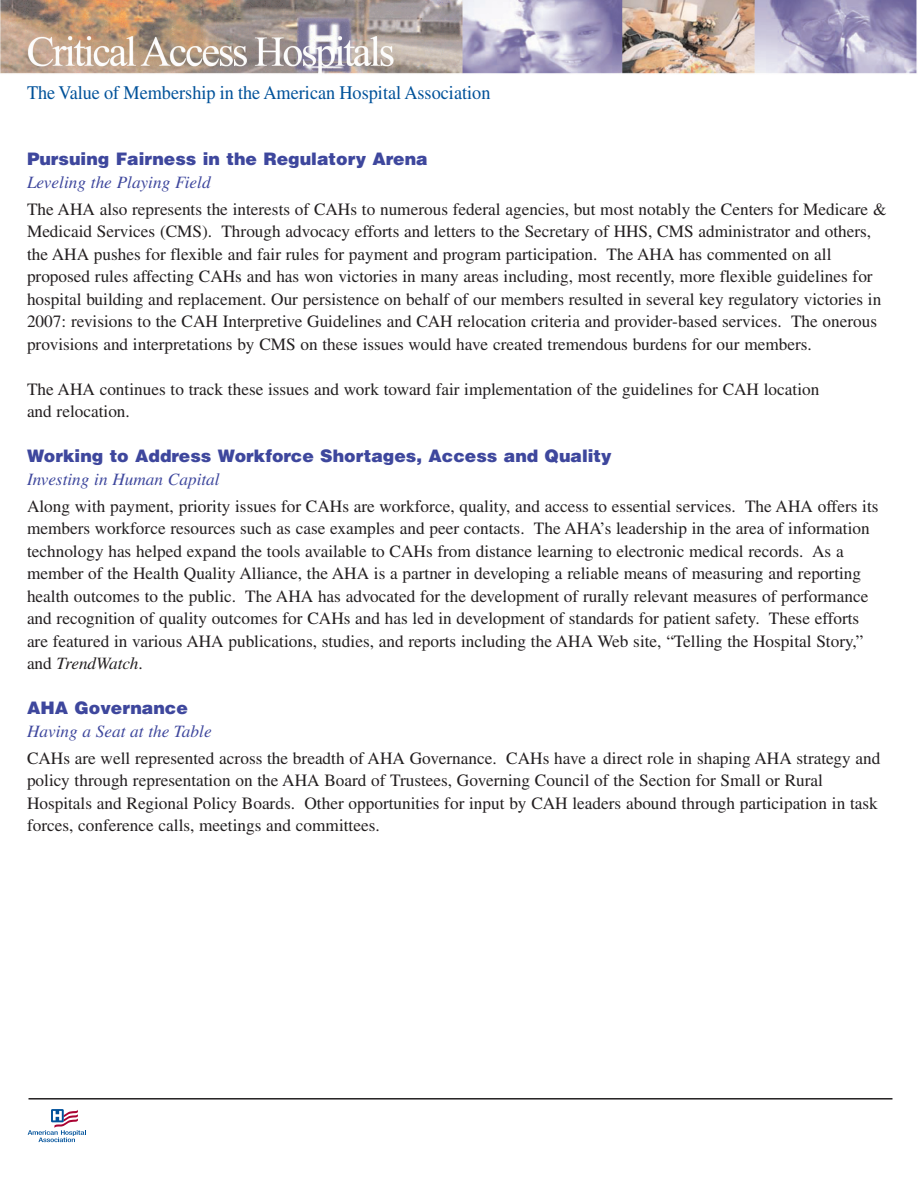
<style>
.page{position:relative;width:918px;height:1188px;background:#fff}
.page>*{position:absolute;margin:0;border:0;box-sizing:border-box;transform-origin:0 0}
.t1{font:19.2px "Times";color:#01529a;scale:.95 1}
.t2{font:17.25px/22.5px "Times";color:#231f20}
.t3{font:900 17.25px "Helvetica";color:#3e479d}
.t4{font:italic 17.25px "Times";color:#3e479d}
.s1{font-style:italic}
</style>
<div class="page">
<hr style="left:28px;top:1098px;width:864px;height:2px;background:#231f20">
<svg style="left:51px;top:1109px;width:13px;height:13px"></svg>
<svg style="left:28px;top:1110px;width:58px;height:32px"></svg>
<img style="left:0;top:0;width:917px;height:74px">
<p class="t1" style="left:27px;top:85px;width:489px">The Value of Membership in the American Hospital Association</p>
<p class="t3" style="left:27px;top:153px;width:402px">Pursuing Fairness in the Regulatory Arena</p>
<p class="t4" style="left:27px;top:176px;width:185px">Leveling the Playing Field</p>
<p class="t2" style="left:27px;top:200px;width:861px">The AHA also represents the interests of CAHs to numerous federal agencies, but most notably the Centers for Medicare &amp; Medicaid Services (CMS). Through advocacy efforts and letters to the Secretary of HHS, CMS administrator and others, the AHA pushes for flexible and fair rules for payment and program participation. The AHA has commented on all proposed rules affecting CAHs and has won victories in many areas including, most recently, more flexible guidelines for hospital building and replacement. Our persistence on behalf of our members resulted in several key regulatory victories in 2007: revisions to the CAH Interpretive Guidelines and CAH relocation criteria and provider-based services. The onerous provisions and interpretations by CMS on these issues would have created tremendous burdens for our members.</p>
<p class="t2" style="left:27px;top:380px;width:794px">The AHA continues to track these issues and work toward fair implementation of the guidelines for CAH location and relocation.</p>
<p class="t3" style="left:27px;top:450px;width:586px">Working to Address Workforce Shortages, Access and Quality</p>
<p class="t4" style="left:27px;top:473px;width:194px">Investing in Human Capital</p>
<p class="t2" style="left:27px;top:497px;width:853px">Along with payment, priority issues for CAHs are workforce, quality, and access to essential services. The AHA offers its members workforce resources such as case examples and peer contacts. The AHA’s leadership in the area of information technology has helped expand the tools available to CAHs from distance learning to electronic medical records. As a member of the Health Quality Alliance, the AHA is a partner in developing a reliable means of measuring and reporting health outcomes to the public. The AHA has advocated for the development of rurally relevant measures of performance and recognition of quality outcomes for CAHs and has led in development of standards for patient safety. These efforts are featured in various AHA publications, studies, and reports including the AHA Web site, “Telling the Hospital Story,” and <span class="s1">TrendWatch</span>.</p>
<p class="t3" style="left:27px;top:702px;width:162px">AHA Governance</p>
<p class="t4" style="left:27px;top:725px;width:186px">Having a Seat at the Table</p>
<p class="t2" style="left:27px;top:748px;width:855px">CAHs are well represented across the breadth of AHA Governance. CAHs have a direct role in shaping AHA strategy and policy through representation on the AHA Board of Trustees, Governing Council of the Section for Small or Rural Hospitals and Regional Policy Boards. Other opportunities for input by CAH leaders abound through participation in task forces, conference calls, meetings and committees.</p>
</div>
